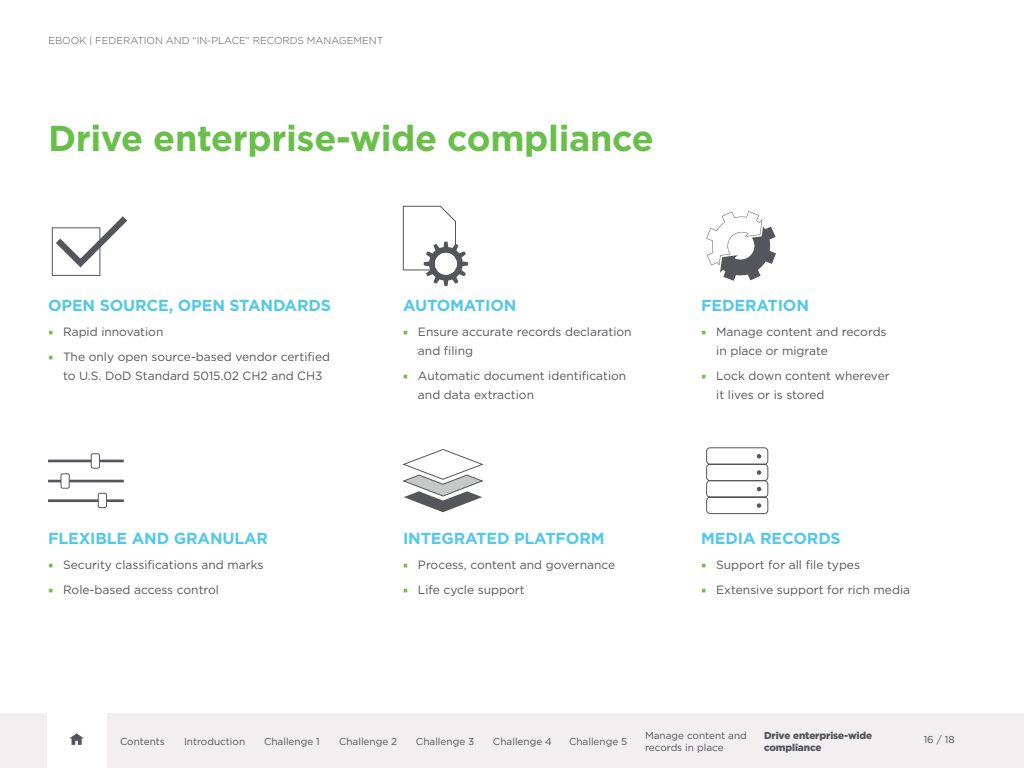
<style>
.page{position:relative;width:1024px;height:768px;background:#fff}
.page>*{position:absolute;margin:0;border:0;box-sizing:border-box;transform-origin:0 0}
.t1{font:700 36px "Gotham";letter-spacing:-.01em;color:#6abf4b}
.t2{font:700 16px "Gotham";letter-spacing:-.01em;color:#54c8e8}
.t3{font:12px/25px "Gotham HTF";color:#54565a}
.t4{font:10px/12px "Gotham";color:#52555b}
.t5{font:300 10px "Gotham HTF";color:#52555b}
.t6{font:900 10px/12px "Gotham";letter-spacing:-.01em;color:#52555b}
.t7{font:10px "Gotham HTF";color:#52555b}
</style>
<div class="page">
<div style="left:0;top:713px;width:1024px;height:55px;background:#f1efef"></div>
<div style="left:47px;top:713px;width:59px;height:55px;background:#fff"></div>
<svg style="left:69px;top:733px;width:15px;height:12px"></svg>
<svg style="left:402px;top:449px;width:82px;height:63px"></svg>
<hr style="left:48px;top:460px;width:76px;height:2px;background:#54565b">
<hr style="left:48px;top:480px;width:76px;height:2px;background:#54565b">
<hr style="left:48px;top:499px;width:76px;height:3px;background:#54565b">
<div style="left:91px;top:454px;width:8px;height:14px;background:#fff;border-radius:2px"></div>
<div style="left:91px;top:454px;width:9px;height:14px;border:1px solid #54565a;border-radius:2px"></div>
<div style="left:61px;top:474px;width:8px;height:14px;background:#fff;border-radius:2px"></div>
<div style="left:61px;top:474px;width:9px;height:14px;border:1px solid #54565a;border-radius:2px"></div>
<div style="left:98px;top:493px;width:8px;height:15px;background:#fff;border-radius:2px"></div>
<div style="left:98px;top:493px;width:9px;height:15px;border:1px solid #54565a;border-radius:2px"></div>
<svg style="left:706px;top:447px;width:62px;height:67px"></svg>
<svg style="left:403px;top:205px;width:65px;height:81px"></svg>
<div style="left:435px;top:253px;width:22px;height:22px;background:#fff;border-radius:50%"></div>
<div style="left:52px;top:228px;width:48px;height:48px;border:1px solid #54565b"></div>
<svg style="left:51px;top:216px;width:76px;height:56px"></svg>
<svg style="left:706px;top:211px;width:70px;height:70px"></svg>
<p class="t5" style="left:48px;top:35px;width:336px">EBOOK | FEDERATION AND “IN-PLACE” RECORDS MANAGEMENT</p>
<h1 class="t1" style="left:48px;top:115px;width:608px">Drive enterprise-wide compliance</h1>
<h2 class="t2" style="left:48px;top:294px;width:284px">OPEN SOURCE, OPEN STANDARDS</h2>
<p class="t3" style="left:63px;top:319px;width:269px">Rapid innovation<br>The only open source-based vendor certified</p>
<p class="t3" style="left:63px;top:363px;width:261px">to U.S. DoD Standard 5015.02 CH2 and CH3</p>
<h2 class="t2" style="left:48px;top:528px;width:222px">FLEXIBLE AND GRANULAR</h2>
<p class="t3" style="left:63px;top:552px;width:202px">Security classifications and marks<br>Role-based access control</p>
<h2 class="t2" style="left:403px;top:294px;width:115px">AUTOMATION</h2>
<p class="t3" style="left:418px;top:322px;width:215px;line-height:19px">Ensure accurate records declaration and filing</p>
<p class="t3" style="left:418px;top:366px;width:210px;line-height:19px">Automatic document identification and data extraction</p>
<h2 class="t2" style="left:403px;top:528px;width:203px">INTEGRATED PLATFORM</h2>
<p class="t3" style="left:418px;top:552px;width:199px">Process, content and governance<br>Life cycle support</p>
<h2 class="t2" style="left:701px;top:294px;width:109px">FEDERATION</h2>
<p class="t3" style="left:716px;top:322px;width:172px;line-height:19px">Manage content and records in place or migrate</p>
<p class="t3" style="left:716px;top:366px;width:175px;line-height:19px">Lock down content wherever it lives or is stored</p>
<h2 class="t2" style="left:701px;top:528px;width:141px">MEDIA RECORDS</h2>
<p class="t3" style="left:716px;top:552px;width:195px">Support for all file types<br>Extensive support for rich media</p>
<p class="t4" style="left:120px;top:735px;width:46px">Contents</p>
<p class="t4" style="left:184px;top:735px;width:63px">Introduction</p>
<p class="t4" style="left:264px;top:735px;width:57px">Challenge 1</p>
<p class="t4" style="left:339px;top:735px;width:60px">Challenge 2</p>
<p class="t4" style="left:416px;top:735px;width:60px">Challenge 3</p>
<p class="t6" style="left:764px;top:729px;width:110px">Drive enterprise-wide compliance</p>
<p class="t4" style="left:493px;top:735px;width:60px">Challenge 4</p>
<p class="t4" style="left:569px;top:735px;width:60px">Challenge 5</p>
<p class="t4" style="left:645px;top:729px;width:103px">Manage content and records in place</p>
<p class="t7" style="left:924px;top:734px;width:33px">16 / 18</p>
</div>
